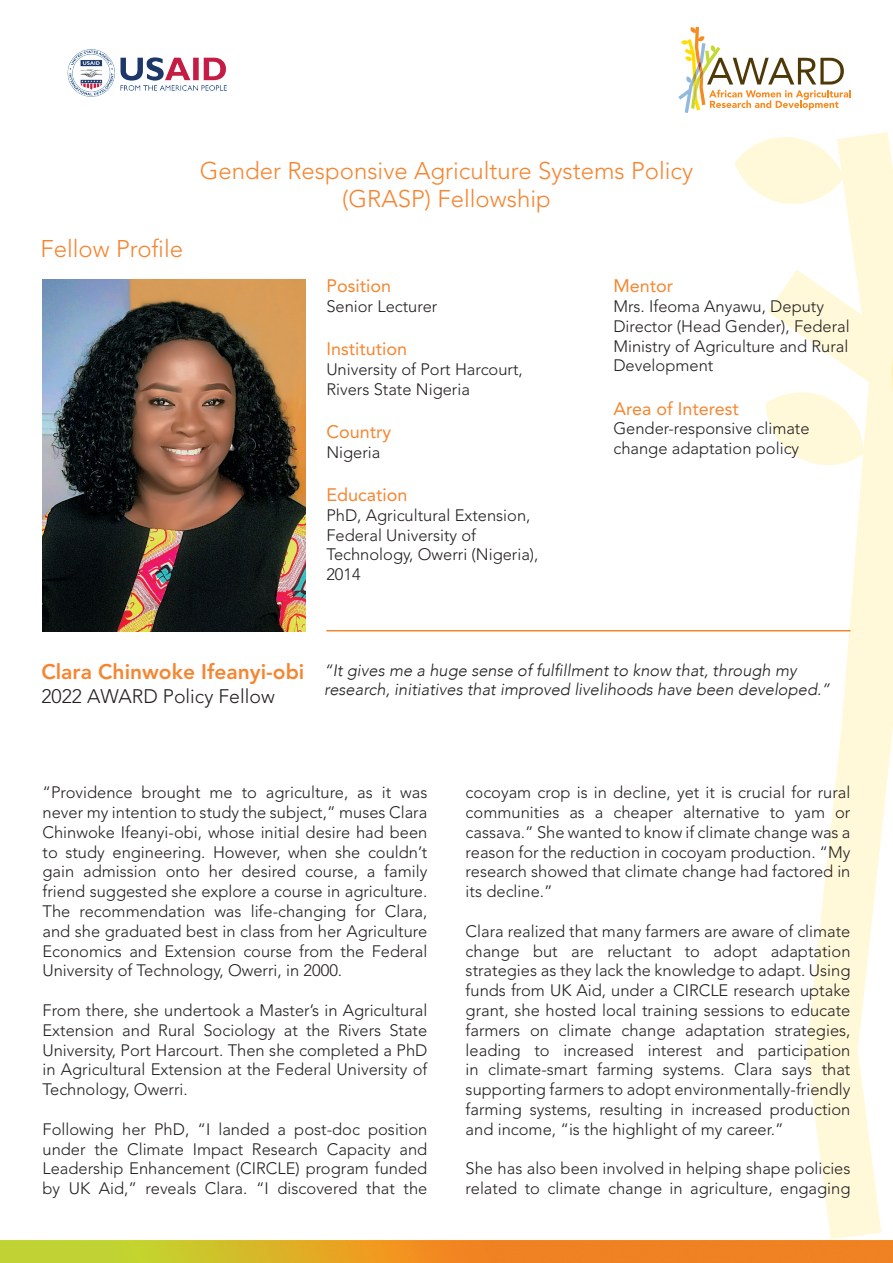
<style>
.page{position:relative;width:893px;height:1263px;background:#fff}
.page>*{position:absolute;margin:0;border:0;box-sizing:border-box;transform-origin:0 0}
.t1{font:300 24px/28.8px "Avenir LT Std";color:#f58631;text-align:center}
.t2{font:800 21px "Avenir LT Std";color:#f58631}
.t3{font:300 19.5px "Avenir LT Std";color:#231f20}
.t4{font:18px "Avenir LT Std";color:#f58631}
.t5{font:300 16.5px/19.8px "Avenir LT Std";color:#231f20}
.t6{font:italic 300 16.5px/19.8px "Avenir";color:#231f20}
</style>
<div class="page">
<svg style="left:734px;top:132px;width:157px;height:1107px"></svg>
<svg style="left:891px;top:158px;width:2px;height:585px"></svg>
<img style="left:0;top:1241px;width:893px;height:21px">
<img style="left:67px;top:49px;width:160px;height:48px">
<img style="left:43px;top:279px;width:263px;height:352px">
<hr style="left:326px;top:630px;width:524px;height:1px;background:#f58631">
<svg style="left:678px;top:27px;width:173px;height:86px"></svg>
<h1 class="t1" style="left:40px;top:235px;width:144px">Fellow Profile</h1>
<h1 class="t1" style="left:200px;top:156px;width:495px">Gender Responsive Agriculture Systems Policy (GRASP) Fellowship</h1>
<p class="t4" style="left:326px;top:275px;width:66px">Position</p>
<p class="t5" style="left:326px;top:296px;width:112px">Senior Lecturer</p>
<p class="t4" style="left:326px;top:338px;width:82px">Institution</p>
<p class="t5" style="left:326px;top:359px;width:198px">University of Port Harcourt,<br>Rivers State Nigeria</p>
<p class="t4" style="left:326px;top:421px;width:66px">Country</p>
<p class="t5" style="left:326px;top:442px;width:56px">Nigeria</p>
<p class="t4" style="left:326px;top:484px;width:83px">Education</p>
<p class="t5" style="left:326px;top:505px;width:214px">PhD, Agricultural Extension,<br>Federal University of<br>Technology, Owerri (Nigeria),<br>2014</p>
<p class="t4" style="left:613px;top:275px;width:61px">Mentor</p>
<p class="t5" style="left:613px;top:296px;width:238px">Mrs. Ifeoma Anyawu, Deputy<br>Director (Head Gender), Federal<br>Ministry of Agriculture and Rural<br>Development</p>
<p class="t4" style="left:613px;top:398px;width:127px">Area of Interest</p>
<p class="t5" style="left:613px;top:419px;width:198px">Gender-responsive climate change adaptation policy</p>
<p class="t2" style="left:41px;top:659px;width:264px">Clara Chinwoke Ifeanyi-obi</p>
<p class="t3" style="left:41px;top:684px;width:235px">2022 AWARD Policy Fellow</p>
<p class="t6" style="left:324px;top:660px;width:507px">“It gives me a huge sense of fulfillment to know that, through my research, initiatives that improved livelihoods have been developed.”</p>
<p class="t5" style="left:43px;top:782px;width:386px;text-align:justify">“Providence brought me to agriculture, as it was never my intention to study the subject,” muses Clara Chinwoke Ifeanyi-obi, whose initial desire had been to study engineering. However, when she couldn’t gain admission onto her desired course, a family friend suggested she explore a course in agriculture.<br>The recommendation was life-changing for Clara, and she graduated best in class from her Agriculture Economics and Extension course from the Federal University of Technology, Owerri, in 2000.</p>
<p class="t5" style="left:43px;top:1000px;width:386px;text-align:justify">From there, she undertook a Master’s in Agricultural Extension and Rural Sociology at the Rivers State University, Port Harcourt. Then she completed a PhD in Agricultural Extension at the Federal University of Technology, Owerri.</p>
<p class="t5" style="left:43px;top:1119px;width:386px;text-align:justify">Following her PhD, “I landed a post-doc position under the Climate Impact Research Capacity and Leadership Enhancement (CIRCLE) program funded by UK Aid,” reveals Clara. “I discovered that the</p>
<p class="t5" style="left:466px;top:782px;width:386px;text-align:justify">cocoyam crop is in decline, yet it is crucial for rural communities as a cheaper alternative to yam or cassava.” She wanted to know if climate change was a reason for the reduction in cocoyam production. “My research showed that climate change had factored in its decline.”</p>
<p class="t5" style="left:466px;top:921px;width:386px;text-align:justify">Clara realized that many farmers are aware of climate change but are reluctant to adopt adaptation strategies as they lack the knowledge to adapt. Using funds from UK Aid, under a CIRCLE research uptake grant, she hosted local training sessions to educate farmers on climate change adaptation strategies, leading to increased interest and participation in climate-smart farming systems. Clara says that supporting farmers to adopt environmentally-friendly farming systems, resulting in increased production and income, “is the highlight of my career.”</p>
<p class="t5" style="left:466px;top:1159px;width:386px">She has also been involved in helping shape policies related to climate change in agriculture, engaging</p>
</div>
